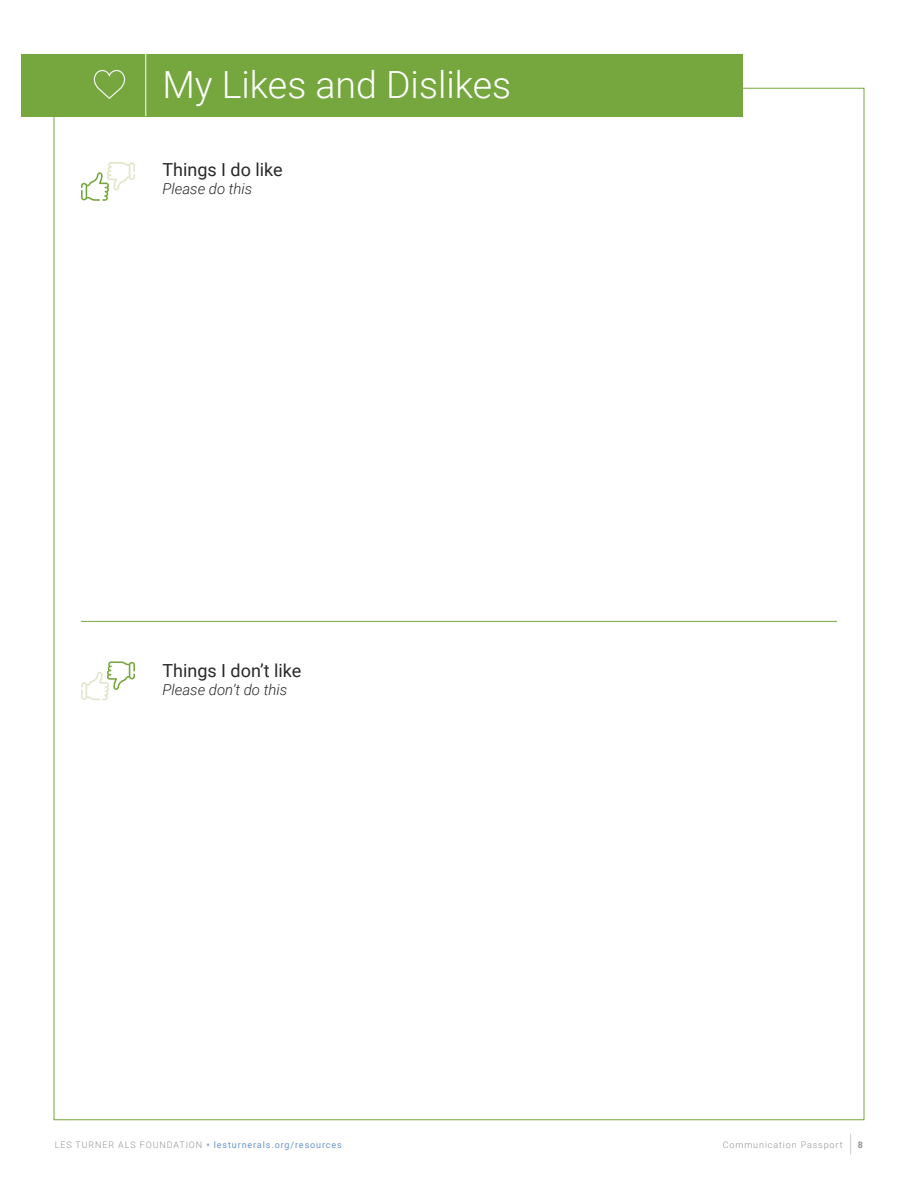
<style>
.page{position:relative;width:918px;height:1188px;background:#fff}
.page>*{position:absolute;margin:0;border:0;box-sizing:border-box;transform-origin:0 0}
.t1{font:300 37.5px "Roboto";color:#fff}
.t2{font:18px "Roboto";color:#292929}
.t3{font:italic 300 15px "Roboto";color:#292929}
.t4{font:9px "Roboto";letter-spacing:.1em;color:#6894cc}
.t5{font:300 9px "Roboto";letter-spacing:.1em;color:#939393}
.t6{font:700 9px "Roboto";color:#939393}
.s1{font-weight:300;color:#939393}
.s2{font-family:"Open Sans";font-weight:700;color:#9ab3db}
</style>
<div class="page">
<svg style="left:850px;top:1134px;width:1px;height:21px"></svg>
<div style="left:21px;top:54px;width:721px;height:62px;background:#75a73e"></div>
<hr style="left:81px;top:621px;width:756px;height:1px;background:#75a73e">
<svg style="left:94px;top:70px;width:31px;height:29px"></svg>
<svg style="left:81px;top:661px;width:54px;height:39px"></svg>
<svg style="left:81px;top:162px;width:54px;height:39px"></svg>
<hr style="left:145px;top:54px;width:1px;height:62px;background:#fff">
<h2 class="t1" style="left:162px;top:58px;width:350px">My Likes and Dislikes</h2>
<p class="t2" style="left:162px;top:156px;width:122px">Things I do like</p>
<p class="t3" style="left:162px;top:178px;width:92px">Please do this</p>
<p class="t2" style="left:162px;top:658px;width:140px">Things I don’t like</p>
<p class="t3" style="left:162px;top:679px;width:126px">Please don’t do this</p>
<p class="t4" style="left:55px;top:1138px;width:289px"><span class="s1">LES TURNER ALS FOUNDATION</span> <span class="s2">•</span> lesturnerals.org/resources</p>
<p class="t5" style="left:723px;top:1138px;width:121px">Communication Passport</p>
<p class="t6" style="left:858px;top:1138px;width:7px">8</p>
</div>
